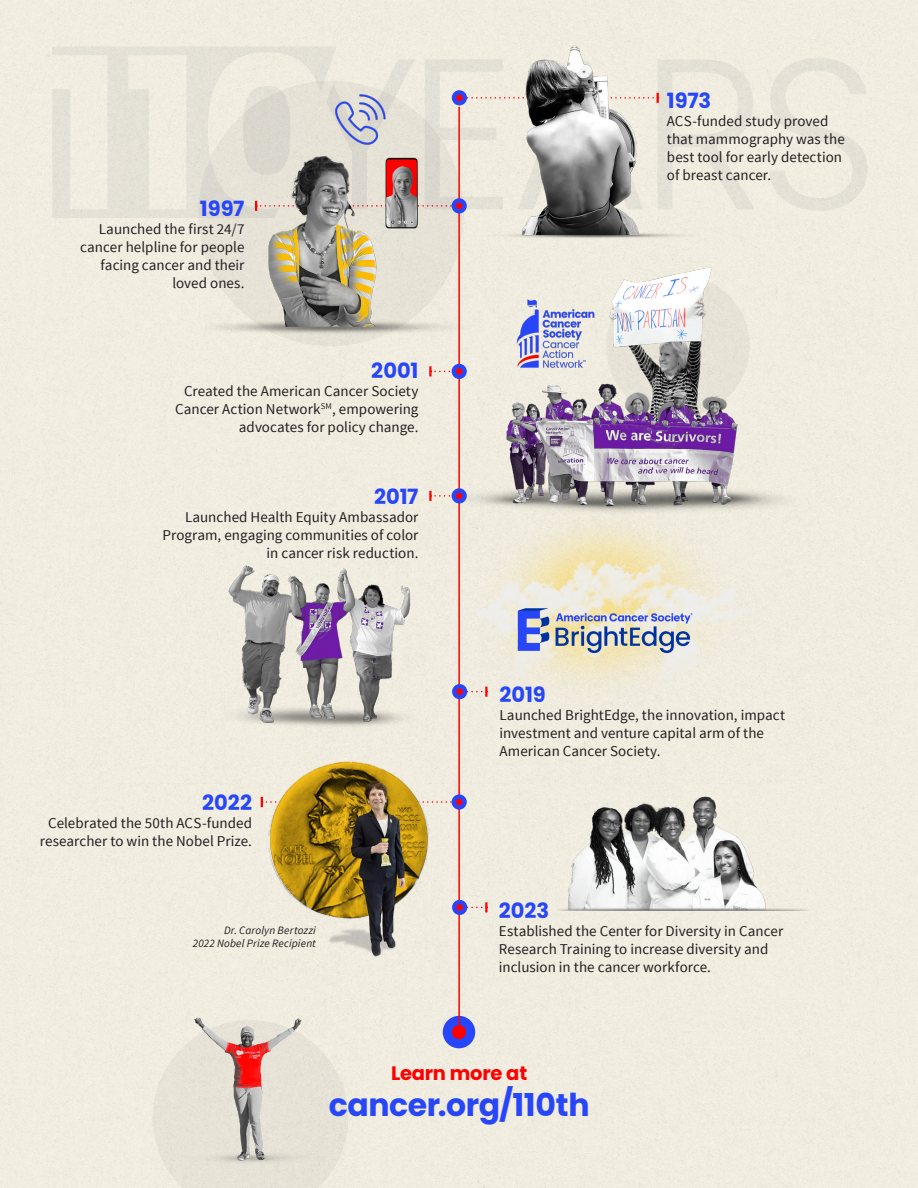
<style>
.page{position:relative;width:918px;height:1188px;background:#fff}
.page>*{position:absolute;margin:0;border:0;box-sizing:border-box;transform-origin:0 0}
.t1{font:700 31.5px "Poppins";letter-spacing:-.015em;color:#2746f8}
.t2{font:700 21px "Poppins";color:#2746f8}
.t3{font:700 19.5px "Poppins";letter-spacing:-.01em;color:#f00}
.t4{font:15px/18px "Source Sans Pro";letter-spacing:.005em;color:#231f20}
.t5{font:italic 11.25px "Source Sans Pro";letter-spacing:.01em;color:#231f20}
</style>
<div class="page">
<svg style="left:769px;top:58px;width:99px;height:153px;background:#ece8dd"></svg>
<svg style="left:52px;top:46px;width:285px;height:172px;background:#e9e6db"></svg>
<img style="left:0;top:648px;width:918px;height:540px">
<img style="left:436px;top:262px;width:361px;height:289px">
<img style="left:537px;top:759px;width:274px;height:151px">
<img style="left:460px;top:463px;width:296px;height:298px">
<img style="left:218px;top:559px;width:200px;height:189px">
<hr style="left:458px;top:107px;width:2px;height:929px;background:#f00">
<svg style="left:243px;top:59px;width:512px;height:152px;background:#ece8dc"></svg>
<svg style="left:429px;top:366px;width:25px;height:10px"></svg>
<div style="left:452px;top:364px;width:15px;height:15px;background:#2746f8;border-radius:50%"></div>
<div style="left:456px;top:368px;width:6px;height:7px;background:#f00;border-radius:50%"></div>
<svg style="left:452px;top:488px;width:15px;height:15px"></svg>
<svg style="left:429px;top:491px;width:35px;height:10px"></svg>
<svg style="left:465px;top:687px;width:23px;height:10px"></svg>
<div style="left:452px;top:684px;width:15px;height:15px;background:#2746f8;border-radius:50%"></div>
<div style="left:456px;top:688px;width:7px;height:7px;background:#f00;border-radius:50%"></div>
<img style="left:442px;top:11px;width:291px;height:254px">
<img style="left:206px;top:82px;width:302px;height:259px">
<img style="left:233px;top:704px;width:304px;height:304px">
<p class="t2" style="left:200px;top:196px;width:46px">1997</p>
<p class="t4" style="left:80px;top:220px;width:166px;text-align:right">Launched the first 24/7 cancer helpline for people facing cancer and their</p>
<p class="t4" style="left:172px;top:274px;width:74px">loved ones.</p>
<p class="t2" style="left:371px;top:358px;width:49px">2001</p>
<p class="t4" style="left:184px;top:382px;width:236px">Created the American Cancer Society</p>
<p class="t4" style="left:175px;top:400px;width:245px">Cancer Action Network<sup>SM</sup>, empowering</p>
<p class="t4" style="left:239px;top:418px;width:181px">advocates for policy change.</p>
<p class="t2" style="left:374px;top:484px;width:46px">2017</p>
<p class="t4" style="left:163px;top:508px;width:257px;text-align:right">Launched Health Equity Ambassador<br>Program, engaging communities of color in cancer risk reduction.</p>
<p class="t2" style="left:202px;top:790px;width:51px">2022</p>
<p class="t4" style="left:40px;top:814px;width:214px;text-align:center">Celebrated the 50th ACS-funded researcher to win the Nobel Prize.</p>
<p class="t5" style="left:224px;top:923px;width:93px">Dr. Carolyn Bertozzi</p>
<p class="t5" style="left:193px;top:936px;width:125px">2022 Nobel Prize Recipient</p>
<p class="t2" style="left:667px;top:88px;width:46px">1973</p>
<p class="t4" style="left:667px;top:112px;width:179px">ACS-funded study proved that mammography was the best tool for early detection of breast cancer.</p>
<p class="t2" style="left:500px;top:682px;width:48px">2019</p>
<p class="t4" style="left:500px;top:706px;width:287px">Launched BrightEdge, the innovation, impact investment and venture capital arm of the<br>American Cancer Society.</p>
<p class="t2" style="left:499px;top:898px;width:52px">2023</p>
<p class="t4" style="left:499px;top:922px;width:286px">Established the Center for Diversity in Cancer<br>Research Training to increase diversity and inclusion in the cancer workforce.</p>
<p class="t3" style="left:391px;top:1062px;width:138px">Learn more at</p>
<p class="t1" style="left:329px;top:1087px;width:262px">cancer.org/110th</p>
</div>
